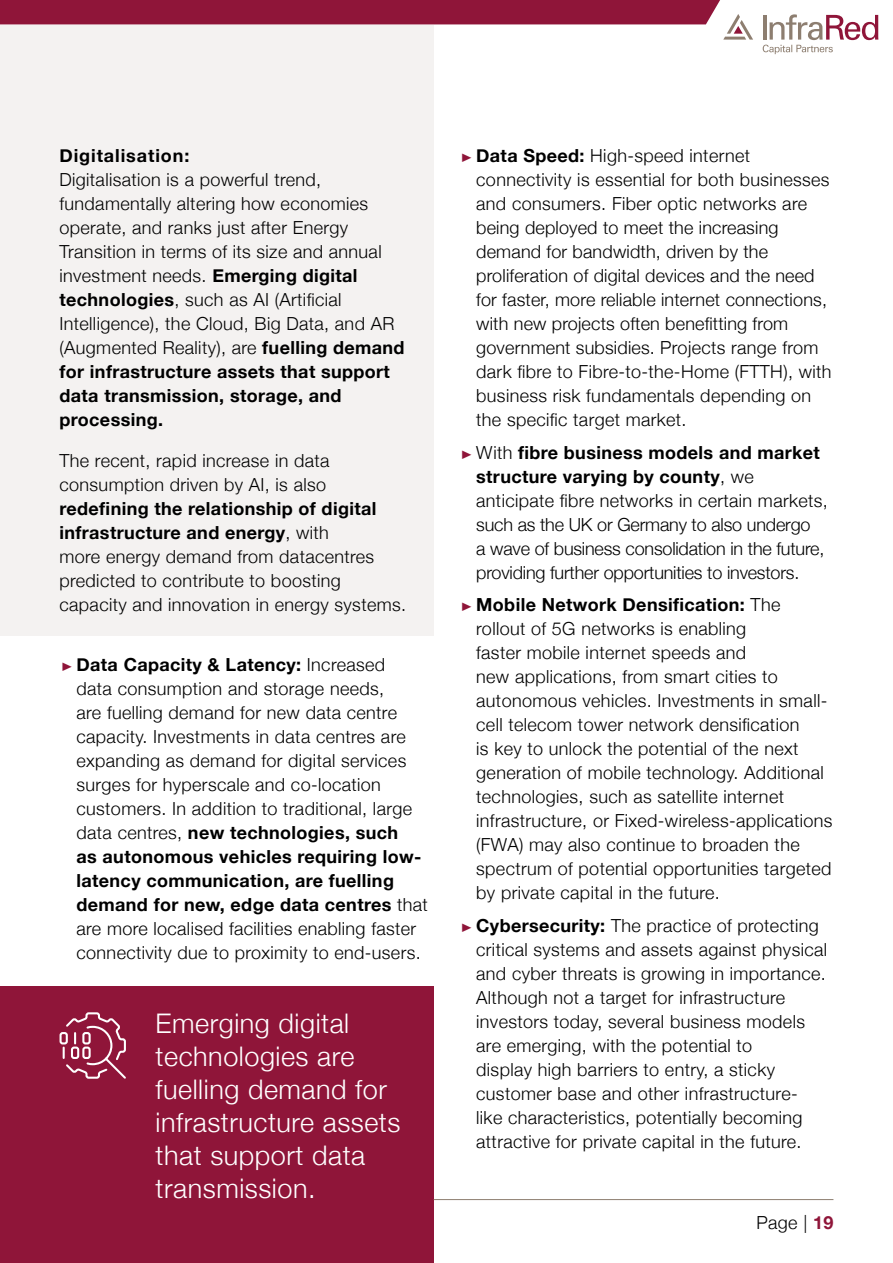
<style>
.page{position:relative;width:893px;height:1263px;background:#fff}
.page>*{position:absolute;margin:0;border:0;box-sizing:border-box;transform-origin:0 0}
.t1{font:300 27px/33px "Helvetica Neue";letter-spacing:.02em;color:#fff}
.t2{font:300 18px/24px "Helvetica Neue";letter-spacing:.02em;color:#000}
.t3{font:300 18px/24px "Helvetica Neue";letter-spacing:-.01em;color:#000}
.t4{font:700 18px "Helvetica Neue";letter-spacing:.05em;color:#000}
.s1{font-weight:700}
.s2{font-size:12px;color:#8f1539}
.s3{font-weight:700;color:#8f1539}
</style>
<div class="page">
<div style="left:0;top:986px;width:434px;height:277px;background:#8f1539"></div>
<div style="left:0;top:26px;width:434px;height:610px;background:#f4f2f1"></div>
<svg style="left:59px;top:1012px;width:67px;height:67px"></svg>
<svg style="left:763px;top:14px;width:115px;height:40px"></svg>
<svg style="left:0;top:0;width:753px;height:40px"></svg>
<hr style="left:434px;top:1199px;width:399px;height:1px;background:#8d7e70">
<p class="t4" style="left:60px;top:142px;width:131px">Digitalisation:</p>
<p class="t2" style="left:60px;top:166px;width:347px">Digitalisation is a powerful trend, fundamentally altering how economies operate, and ranks just after Energy Transition in terms of its size and annual investment needs. <span class="s1">Emerging digital technologies</span>, such as AI (Artificial Intelligence), the Cloud, Big Data, and AR (Augmented Reality), are <span class="s1">fuelling demand for infrastructure assets that support data transmission, storage, and processing.</span></p>
<p class="t2" style="left:60px;top:447px;width:272px">The recent, rapid increase in data consumption driven by AI, is also</p>
<p class="t2" style="left:60px;top:495px;width:348px"><span class="s1">redefining the relationship of digital infrastructure and energy</span>, with<br>more energy demand from datacentres predicted to contribute to boosting capacity and innovation in energy systems.</p>
<p class="t2" style="left:77px;top:652px;width:353px;text-indent:-17px"><span class="s2">Ҙ</span> <span class="s1">Data Capacity &amp; Latency:</span> Increased<br>data consumption and storage needs,<br>are fuelling demand for new data centre capacity. Investments in data centres are expanding as demand for digital services surges for hyperscale and co-location customers. In addition to traditional, large data centres, <span class="s1">new technologies, such<br>as autonomous vehicles requiring low&shy;latency communication, are fuelling demand for new, edge data centres</span> that are more localised facilities enabling faster connectivity due to proximity to end-users.</p>
<h1 class="t1" style="left:156px;top:1005px;width:246px">Emerging digital technologies are fuelling demand for infrastructure assets that support data transmission.</h1>
<p class="t2" style="left:476px;top:142px;width:357px;text-indent:-17px"><span class="s2">Ҙ</span> <span class="s1">Data Speed:</span> High-speed internet connectivity is essential for both businesses and consumers. Fiber optic networks are being deployed to meet the increasing demand for bandwidth, driven by the proliferation of digital devices and the need for faster, more reliable internet connections, with new projects often benefitting from government subsidies. Projects range from dark fibre to Fibre-to-the-Home (FTTH), with business risk fundamentals depending on the specific target market.</p>
<p class="t3" style="left:476px;top:439px;width:353px;text-indent:-17px"><span class="s2">Ҙ</span> With <span class="s1">fibre business models and market structure varying by county</span>, we anticipate fibre networks in certain markets, such as the UK or Germany to also undergo<br>a wave of business consolidation in the future, providing further opportunities to investors.</p>
<p class="t2" style="left:476px;top:591px;width:358px;text-indent:-17px"><span class="s2">Ҙ</span> <span class="s1">Mobile Network Densification:</span> The rollout of 5G networks is enabling<br>faster mobile internet speeds and<br>new applications, from smart cities to autonomous vehicles. Investments in small&shy;cell telecom tower network densification<br>is key to unlock the potential of the next generation of mobile technology. Additional technologies, such as satellite internet infrastructure, or Fixed-wireless-applications (FWA) may also continue to broaden the spectrum of potential opportunities targeted by private capital in the future.</p>
<p class="t2" style="left:476px;top:912px;width:352px;text-indent:-17px"><span class="s2">Ҙ</span> <span class="s1">Cybersecurity:</span> The practice of protecting critical systems and assets against physical and cyber threats is growing in importance.<br>Although not a target for infrastructure investors today, several business models are emerging, with the potential to<br>display high barriers to entry, a sticky customer base and other infrastructure&shy;like characteristics, potentially becoming attractive for private capital in the future.</p>
<p class="t2" style="left:756px;top:1210px;width:78px">Page | <span class="s3">19</span></p>
</div>
